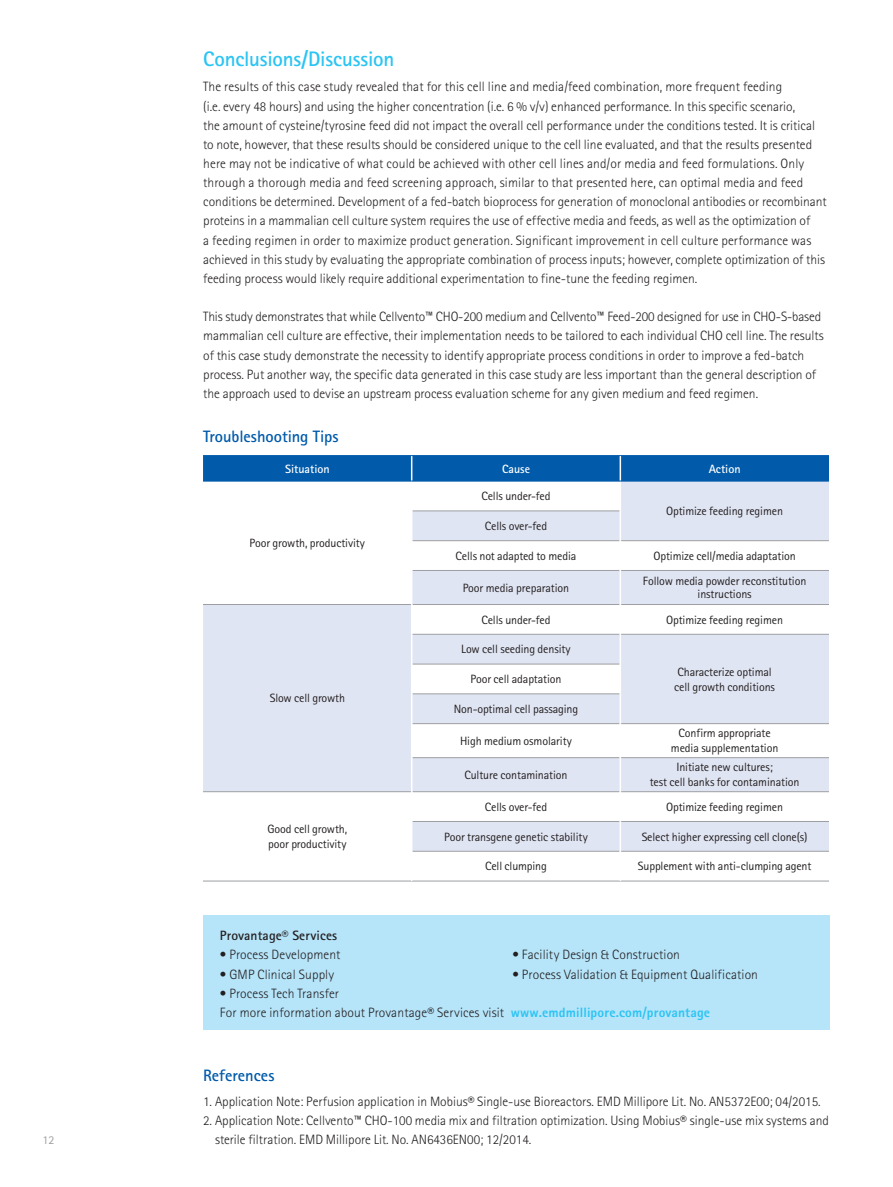
<style>
.page{position:relative;width:893px;height:1187px;background:#fff}
.page>*{position:absolute;margin:0;border:0;box-sizing:border-box;transform-origin:0 0}
.Subline_Copy{font:700 21px "Merck Sans Serif Pro";letter-spacing:-.01em;color:#2bc4f3}
.Subline_Copy-2{font:700 16.5px "Merck Sans Serif Pro";letter-spacing:-.005em;color:#015aaa}
.Headline_Copy{font:300 13.5px/19.2px "Merck Sans Serif Pro";color:#231f20}
.Copy{font:300 13.5px "Merck Sans Serif Pro";letter-spacing:.01em;color:#231f20}
.Copy-2{font:700 13.5px "Merck Sans Serif Pro";letter-spacing:.01em;color:#231f20}
.t1{font:12px/13.5px "Merck Sans Serif Pro";letter-spacing:-.01em;color:#231f20;text-align:center}
.t2{font:700 12px "Merck Sans Serif Pro";color:#fff}
.t3{font:12px "Merck Sans Serif Pro";color:#9d9fa2}
.s1{font-weight:800;color:#2bc4f3}
</style>
<div class="page">
<svg style="left:203px;top:481px;width:626px;height:370px;fill:#e0e5f3"></svg>
<hr style="left:412px;top:510px;width:208px;height:1px;background:#9d9fa2">
<hr style="left:412px;top:540px;width:208px;height:1px;background:#9d9fa2">
<hr style="left:621px;top:540px;width:208px;height:1px;background:#9d9fa2">
<hr style="left:412px;top:570px;width:208px;height:1px;background:#9d9fa2">
<hr style="left:621px;top:570px;width:208px;height:1px;background:#9d9fa2">
<hr style="left:203px;top:604px;width:208px;height:1px;background:#9d9fa2">
<hr style="left:412px;top:604px;width:208px;height:1px;background:#9d9fa2">
<hr style="left:621px;top:604px;width:208px;height:1px;background:#9d9fa2">
<hr style="left:412px;top:634px;width:208px;height:1px;background:#9d9fa2">
<hr style="left:621px;top:634px;width:208px;height:1px;background:#9d9fa2">
<hr style="left:412px;top:663px;width:208px;height:1px;background:#9d9fa2">
<hr style="left:412px;top:693px;width:208px;height:1px;background:#9d9fa2">
<hr style="left:412px;top:723px;width:208px;height:1px;background:#9d9fa2">
<hr style="left:621px;top:723px;width:208px;height:1px;background:#9d9fa2">
<hr style="left:412px;top:757px;width:208px;height:1px;background:#9d9fa2">
<hr style="left:621px;top:757px;width:208px;height:1px;background:#9d9fa2">
<hr style="left:203px;top:791px;width:208px;height:1px;background:#9d9fa2">
<hr style="left:412px;top:791px;width:208px;height:1px;background:#9d9fa2">
<hr style="left:621px;top:791px;width:208px;height:1px;background:#9d9fa2">
<hr style="left:412px;top:821px;width:208px;height:1px;background:#9d9fa2">
<hr style="left:621px;top:821px;width:208px;height:1px;background:#9d9fa2">
<hr style="left:412px;top:851px;width:208px;height:1px;background:#9d9fa2">
<hr style="left:621px;top:851px;width:208px;height:1px;background:#9d9fa2">
<hr style="left:203px;top:880px;width:209px;height:1px;background:#9d9fa2">
<hr style="left:412px;top:880px;width:208px;height:1px;background:#9d9fa2">
<hr style="left:620px;top:880px;width:209px;height:1px;background:#9d9fa2">
<div style="left:203px;top:456px;width:626px;height:24px;background:#015aaa"></div>
<hr style="left:411px;top:481px;width:1px;height:30px;background:#fff">
<hr style="left:620px;top:481px;width:1px;height:30px;background:#fff">
<svg style="left:411px;top:511px;width:1px;height:29px"></svg>
<svg style="left:620px;top:511px;width:1px;height:29px"></svg>
<hr style="left:411px;top:540px;width:1px;height:30px;background:#fff">
<hr style="left:620px;top:540px;width:1px;height:30px;background:#fff">
<hr style="left:411px;top:570px;width:1px;height:34px;background:#fff">
<hr style="left:620px;top:570px;width:1px;height:34px;background:#fff">
<hr style="left:411px;top:604px;width:1px;height:30px;background:#fff">
<hr style="left:620px;top:604px;width:1px;height:30px;background:#fff">
<hr style="left:411px;top:634px;width:1px;height:30px;background:#fff">
<hr style="left:620px;top:634px;width:1px;height:30px;background:#fff">
<svg style="left:411px;top:664px;width:1px;height:29px"></svg>
<svg style="left:620px;top:664px;width:1px;height:29px"></svg>
<hr style="left:411px;top:693px;width:1px;height:30px;background:#fff">
<hr style="left:620px;top:693px;width:1px;height:30px;background:#fff">
<hr style="left:411px;top:723px;width:1px;height:34px;background:#fff">
<hr style="left:620px;top:723px;width:1px;height:34px;background:#fff">
<hr style="left:411px;top:757px;width:1px;height:34px;background:#fff">
<hr style="left:620px;top:757px;width:1px;height:34px;background:#fff">
<hr style="left:411px;top:791px;width:1px;height:30px;background:#fff">
<hr style="left:620px;top:791px;width:1px;height:30px;background:#fff">
<hr style="left:411px;top:821px;width:1px;height:30px;background:#fff">
<hr style="left:620px;top:821px;width:1px;height:30px;background:#fff">
<hr style="left:203px;top:455px;width:209px;height:1px;background:#015aaa">
<hr style="left:412px;top:455px;width:208px;height:1px;background:#015aaa">
<hr style="left:620px;top:455px;width:209px;height:1px;background:#015aaa">
<hr style="left:203px;top:480px;width:209px;height:1px;background:#015aaa">
<hr style="left:412px;top:480px;width:208px;height:1px;background:#015aaa">
<hr style="left:620px;top:480px;width:209px;height:1px;background:#015aaa">
<div style="left:203px;top:914px;width:626px;height:115px;background:#b6e4f9"></div>
<p class="t3" style="left:43px;top:1133px;width:13px">12</p>
<p class="Subline_Copy" style="left:203px;top:46px;width:193px">Conclusions/Discussion</p>
<p class="Headline_Copy" style="left:203px;top:77px;width:625px">The results of this case study revealed that for this cell line and media/feed combination, more frequent feeding<br>(i.e. every 48 hours) and using the higher concentration (i.e. 6 % v/v) enhanced performance. In this specific scenario,<br>the amount of cysteine/tyrosine feed did not impact the overall cell performance under the conditions tested. It is critical to note, however, that these results should be considered unique to the cell line evaluated, and that the results presented here may not be indicative of what could be achieved with other cell lines and/or media and feed formulations. Only through a thorough media and feed screening approach, similar to that presented here, can optimal media and feed conditions be determined. Development of a fed-batch bioprocess for generation of monoclonal antibodies or recombinant proteins in a mammalian cell culture system requires the use of effective media and feeds, as well as the optimization of<br>a feeding regimen in order to maximize product generation. Significant improvement in cell culture performance was achieved in this study by evaluating the appropriate combination of process inputs; however, complete optimization of this feeding process would likely require additional experimentation to fine-tune the feeding regimen.</p>
<p class="Headline_Copy" style="left:203px;top:307px;width:622px">This study demonstrates that while Cellvento™ CHO-200 medium and Cellvento™ Feed-200 designed for use in CHO-S-based mammalian cell culture are effective, their implementation needs to be tailored to each individual CHO cell line. The results of this case study demonstrate the necessity to identify appropriate process conditions in order to improve a fed-batch process. Put another way, the specific data generated in this case study are less important than the general description of the approach used to devise an upstream process evaluation scheme for any given medium and feed regimen.</p>
<p class="Subline_Copy-2" style="left:203px;top:426px;width:137px">Troubleshooting Tips</p>
<p class="t2" style="left:285px;top:461px;width:46px">Situation</p>
<p class="t2" style="left:502px;top:461px;width:29px">Cause</p>
<p class="t2" style="left:709px;top:461px;width:33px">Action</p>
<p class="t1" style="left:250px;top:536px;width:117px">Poor growth, productivity</p>
<p class="t1" style="left:270px;top:691px;width:77px">Slow cell growth</p>
<p class="t1" style="left:268px;top:822px;width:81px">Good cell growth,</p>
<p class="t1" style="left:268px;top:837px;width:80px">poor productivity</p>
<p class="t1" style="left:481px;top:489px;width:71px">Cells under-fed</p>
<p class="t1" style="left:666px;top:504px;width:118px">Optimize feeding regimen</p>
<p class="t1" style="left:485px;top:519px;width:64px">Cells over-fed</p>
<p class="t1" style="left:456px;top:549px;width:122px">Cells not adapted to media</p>
<p class="t1" style="left:653px;top:549px;width:144px">Optimize cell/media adaptation</p>
<p class="t1" style="left:463px;top:581px;width:108px">Poor media preparation</p>
<p class="t1" style="left:643px;top:574px;width:165px">Follow media powder reconstitution instructions</p>
<p class="t1" style="left:481px;top:613px;width:71px">Cells under-fed</p>
<p class="t1" style="left:666px;top:613px;width:118px">Optimize feeding regimen</p>
<p class="t1" style="left:461px;top:642px;width:111px">Low cell seeding density</p>
<p class="t1" style="left:677px;top:665px;width:96px">Characterize optimal</p>
<p class="t1" style="left:674px;top:680px;width:102px">cell growth conditions</p>
<p class="t1" style="left:470px;top:672px;width:92px">Poor cell adaptation</p>
<p class="t1" style="left:454px;top:702px;width:126px">Non-optimal cell passaging</p>
<p class="t1" style="left:460px;top:734px;width:113px">High medium osmolarity</p>
<p class="t1" style="left:679px;top:726px;width:94px">Confirm appropriate</p>
<p class="t1" style="left:671px;top:741px;width:109px">media supplementation</p>
<p class="t1" style="left:464px;top:768px;width:105px">Culture contamination</p>
<p class="t1" style="left:676px;top:760px;width:98px">Initiate new cultures;</p>
<p class="t1" style="left:650px;top:775px;width:151px">test cell banks for contamination</p>
<p class="t1" style="left:485px;top:800px;width:64px">Cells over-fed</p>
<p class="t1" style="left:666px;top:800px;width:118px">Optimize feeding regimen</p>
<p class="t1" style="left:444px;top:829px;width:145px">Poor transgene genetic stability</p>
<p class="t1" style="left:642px;top:829px;width:167px">Select higher expressing cell clone(s)</p>
<p class="t1" style="left:485px;top:859px;width:63px">Cell clumping</p>
<p class="t1" style="left:638px;top:859px;width:175px">Supplement with anti-clumping agent</p>
<p class="Copy-2" style="left:220px;top:927px;width:119px">Provantage® Services</p>
<p class="Copy" style="left:220px;top:946px;width:122px">• Process Development</p>
<p class="Copy" style="left:220px;top:966px;width:116px">• GMP Clinical Supply</p>
<p class="Copy" style="left:220px;top:985px;width:121px">• Process Tech Transfer</p>
<p class="Copy" style="left:512px;top:946px;width:169px">• Facility Design &amp; Construction</p>
<p class="Copy" style="left:512px;top:966px;width:247px">• Process Validation &amp; Equipment Qualification</p>
<p class="Copy" style="left:220px;top:1004px;width:492px">For more information about Provantage® Services visit <span class="s1">www.emdmillipore.com/provantage</span></p>
<p class="Subline_Copy-2" style="left:203px;top:1064px;width:73px">References</p>
<p class="Headline_Copy" style="left:203px;top:1091px;width:619px">1. Application Note: Perfusion application in Mobius® Single-use Bioreactors. EMD Millipore Lit. No. AN5372E00; 04/2015.</p>
<p class="Headline_Copy" style="left:215px;top:1111px;width:615px;text-indent:-12px">2. Application Note: Cellvento™ CHO-100 media mix and filtration optimization. Using Mobius® single-use mix systems and sterile filtration. EMD Millipore Lit. No. AN6436EN00; 12/2014.</p>
</div>
